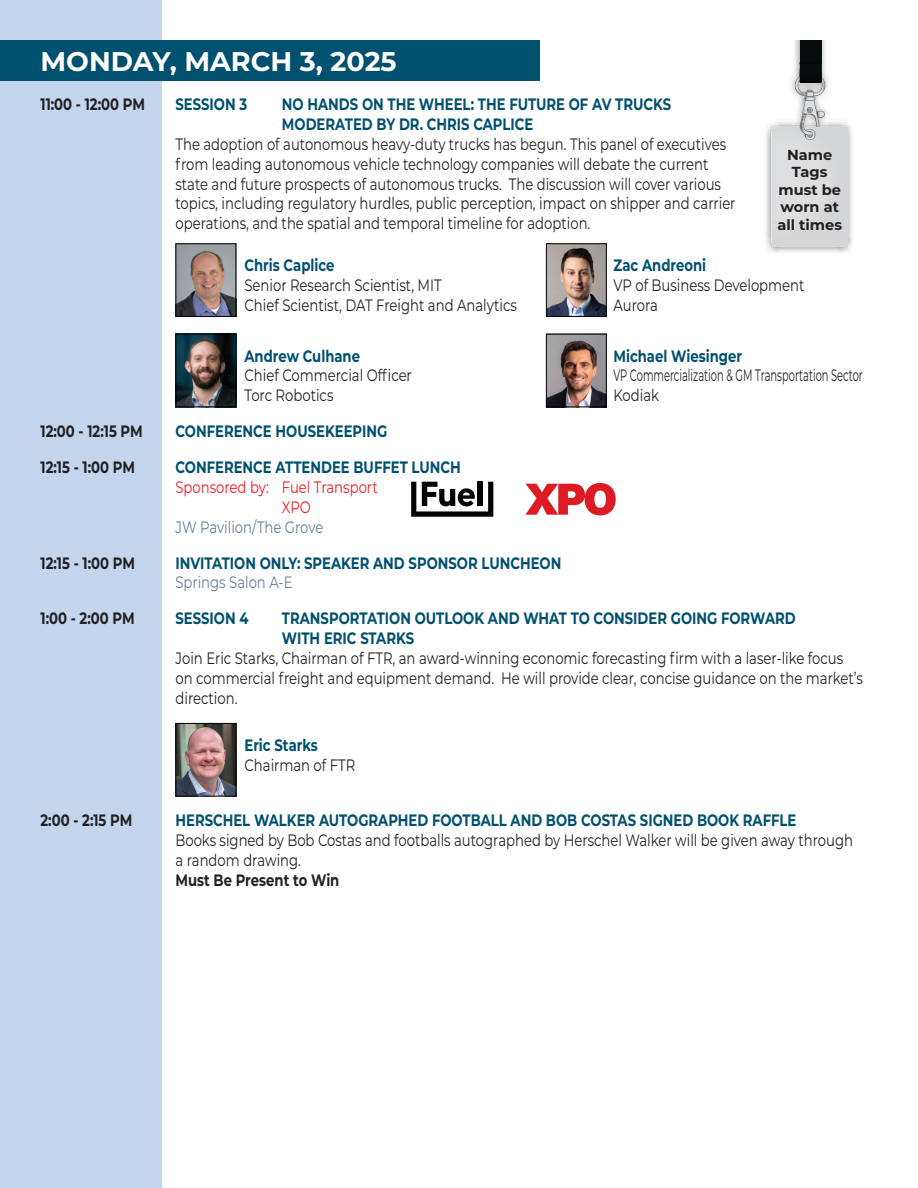
<style>
.page{position:relative;width:918px;height:1188px;background:#fff}
.page>*{position:absolute;margin:0;border:0;box-sizing:border-box;transform-origin:0 0}
.t1{font:700 27px "Montserrat";color:#fff}
.t2{font:16.5px/19.8px "Montserrat";color:#231f20;scale:.8 1}
.t3{font:700 16.5px/19.8px "Montserrat";color:#00506f;scale:.8 1}
.t4{font:700 16.5px "Montserrat";color:#231f20;scale:.8 1}
.t5{font:16.5px "Montserrat";color:#231f20;scale:.6 1}
.t6{font:16.5px "Montserrat";color:#667f99;scale:.8 1}
.t7{font:16.5px/19.8px "Montserrat";color:#ed1c24;scale:.8 1}
.t8{font:700 14.55px/17.4px "Montserrat";color:#231f20;text-align:center}
</style>
<div class="page">
<div style="left:0;top:0;width:162px;height:1188px;background:#c3d6ee"></div>
<div style="left:0;top:40px;width:540px;height:41px;background:#00506f"></div>
<img style="left:178px;top:245px;width:56px;height:70px">
<div style="left:176px;top:243px;width:60px;height:74px;border:1px solid #020304"></div>
<img style="left:548px;top:245px;width:57px;height:70px">
<div style="left:546px;top:243px;width:61px;height:74px;border:1px solid #020304"></div>
<img style="left:178px;top:336px;width:56px;height:69px">
<div style="left:176px;top:334px;width:60px;height:73px;border:1px solid #020304"></div>
<img style="left:548px;top:336px;width:57px;height:69px">
<div style="left:546px;top:334px;width:61px;height:73px;border:1px solid #020304"></div>
<img style="left:178px;top:725px;width:56px;height:69px">
<div style="left:176px;top:723px;width:60px;height:73px;border:1px solid #020304"></div>
<svg style="left:766px;top:125px;width:86px;height:127px"></svg>
<svg style="left:771px;top:40px;width:77px;height:207px"></svg>
<svg style="left:525px;top:483px;width:91px;height:32px"></svg>
<svg style="left:411px;top:482px;width:82px;height:35px"></svg>
<h1 class="t1" style="left:40px;top:42px;width:358px">MONDAY, MARCH 3, 2025</h1>
<p class="t4" style="left:40px;top:93px;width:132px">11:00 - 12:00 PM</p>
<p class="t3" style="left:175px;top:94px;width:91px">SESSION 3</p>
<p class="t3" style="left:282px;top:94px;width:488px">NO HANDS ON THE WHEEL: THE FUTURE OF AV TRUCKS<br>MODERATED BY DR. CHRIS CAPLICE</p>
<p class="t2" style="left:175px;top:134px;width:702px">The adoption of autonomous heavy-duty trucks has begun. This panel of executives from leading autonomous vehicle technology companies will debate the current state and future prospects of autonomous trucks. The discussion will cover various topics, including regulatory hurdles, public perception, impact on shipper and carrier operations, and the spatial and temporal timeline for adoption.</p>
<p class="t3" style="left:244px;top:255px;width:114px">Chris Caplice</p>
<p class="t3" style="left:613px;top:255px;width:117px">Zac Andreoni</p>
<p class="t2" style="left:244px;top:275px;width:248px">Senior Research Scientist, MIT</p>
<p class="t2" style="left:613px;top:275px;width:240px">VP of Business Development</p>
<p class="t2" style="left:244px;top:294px;width:342px">Chief Scientist, DAT Freight and Analytics</p>
<p class="t2" style="left:613px;top:294px;width:57px">Aurora</p>
<p class="t3" style="left:244px;top:345px;width:146px">Andrew Culhane</p>
<p class="t3" style="left:613px;top:345px;width:162px">Michael Wiesinger</p>
<p class="t2" style="left:244px;top:365px;width:211px">Chief Commercial Officer</p>
<p class="t5" style="left:614px;top:364px;width:417px">VP Commercialization &amp; GM Transportation Sector</p>
<p class="t2" style="left:244px;top:385px;width:113px">Torc Robotics</p>
<p class="t2" style="left:613px;top:385px;width:58px">Kodiak</p>
<p class="t4" style="left:40px;top:419px;width:129px">12:00 - 12:15 PM</p>
<p class="t3" style="left:175px;top:421px;width:266px">CONFERENCE HOUSEKEEPING</p>
<p class="t4" style="left:40px;top:455px;width:120px">12:15 - 1:00 PM</p>
<p class="t3" style="left:175px;top:457px;width:358px">CONFERENCE ATTENDEE BUFFET LUNCH</p>
<p class="t7" style="left:282px;top:477px;width:121px;text-indent:-107px">Sponsored by: Fuel Transport<br>XPO</p>
<p class="t6" style="left:175px;top:515px;width:186px">JW Pavilion/The Grove</p>
<p class="t4" style="left:40px;top:551px;width:120px">12:15 - 1:00 PM</p>
<p class="t3" style="left:175px;top:552px;width:484px">INVITATION ONLY: SPEAKER AND SPONSOR LUNCHEON</p>
<p class="t6" style="left:175px;top:571px;width:148px">Springs Salon A-E</p>
<p class="t4" style="left:40px;top:607px;width:119px">1:00 - 2:00 PM</p>
<p class="t3" style="left:175px;top:608px;width:93px">SESSION 4</p>
<p class="t3" style="left:282px;top:608px;width:644px">TRANSPORTATION OUTLOOK AND WHAT TO CONSIDER GOING FORWARD<br>WITH ERIC STARKS</p>
<p class="t2" style="left:176px;top:648px;width:861px">Join Eric Starks, Chairman of FTR, an award-winning economic forecasting firm with a laser-like focus on commercial freight and equipment demand. He will provide clear, concise guidance on the market’s direction.</p>
<p class="t3" style="left:244px;top:734px;width:93px">Eric Starks</p>
<p class="t2" style="left:244px;top:754px;width:140px">Chairman of FTR</p>
<p class="t8" style="left:777px;top:145px;width:66px">Name<br>Tags must be worn at all times</p>
<p class="t4" style="left:40px;top:809px;width:116px">2:00 - 2:15 PM</p>
<p class="t3" style="left:175px;top:810px;width:778px">HERSCHEL WALKER AUTOGRAPHED FOOTBALL AND BOB COSTAS SIGNED BOOK RAFFLE</p>
<p class="t2" style="left:175px;top:830px;width:849px">Books signed by Bob Costas and footballs autographed by Herschel Walker will be given away through a random drawing.</p>
<p class="t4" style="left:175px;top:868px;width:206px">Must Be Present to Win</p>
</div>
